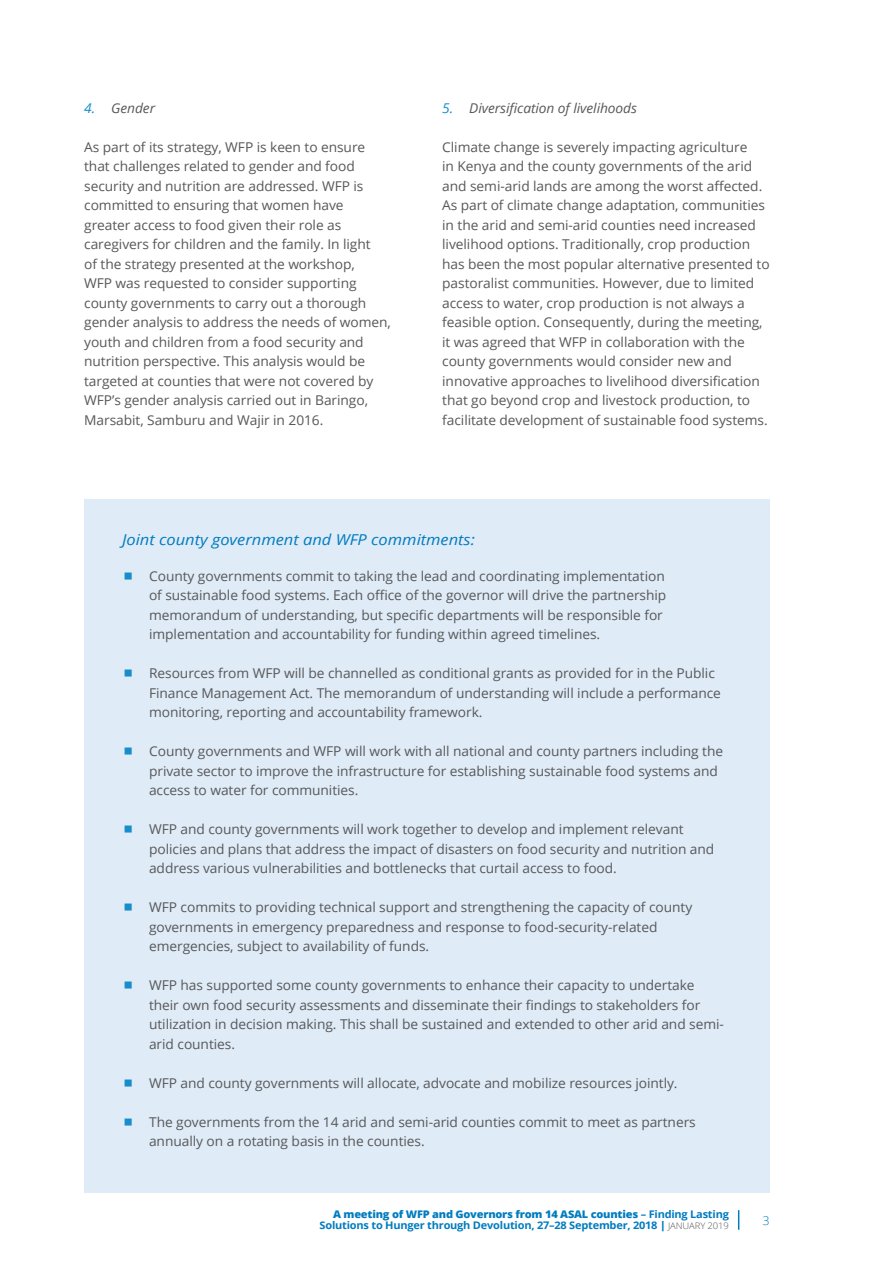
<style>
.page{position:relative;width:893px;height:1263px;background:#fff}
.page>*{position:absolute;margin:0;border:0;box-sizing:border-box;transform-origin:0 0}
.Box_Head_ITL{font:italic 15px "Open Sans";color:#007cc0;scale:1.1 1}
.BOOTY{font:13.5px/19.5px "Open Sans";letter-spacing:-.005em;color:#57585a}
.t1{font:italic 13.5px "Open Sans";letter-spacing:-.005em;color:#57585a}
.t2{font:300 12px "Open Sans";color:#007cc0;scale:1.05 1}
.t3{font:700 10.5px/10.5px "Open Sans";letter-spacing:-.02em;color:#007cc0;text-align:right;scale:1.05 1}
.s1{color:#178dca}
.s2{font-weight:800}
.s3{font-weight:300;font-size:9px;color:#57585a}
</style>
<div class="page">
<svg style="left:738px;top:1210px;width:1px;height:20px"></svg>
<div style="left:84px;top:499px;width:686px;height:694px;background:#dfebf6"></div>
<p class="t1" style="left:84px;top:98px;width:72px"><span class="s1">4.</span> Gender</p>
<p class="BOOTY" style="left:84px;top:137px;width:308px">As part of its strategy, WFP is keen to ensure that challenges related to gender and food security and nutrition are addressed. WFP is committed to ensuring that women have greater access to food given their role as caregivers for children and the family. In light<br>of the strategy presented at the workshop,<br>WFP was requested to consider supporting county governments to carry out a thorough gender analysis to address the needs of women, youth and children from a food security and nutrition perspective. This analysis would be targeted at counties that were not covered by WFP’s gender analysis carried out in Baringo, Marsabit, Samburu and Wajir in 2016.</p>
<p class="t1" style="left:442px;top:98px;width:196px"><span class="s1">5.</span> Diversification of livelihoods</p>
<p class="BOOTY" style="left:442px;top:137px;width:329px">Climate change is severely impacting agriculture<br>in Kenya and the county governments of the arid and semi-arid lands are among the worst affected.<br>As part of climate change adaptation, communities in the arid and semi-arid counties need increased livelihood options. Traditionally, crop production has been the most popular alternative presented to pastoralist communities. However, due to limited access to water, crop production is not always a feasible option. Consequently, during the meeting, it was agreed that WFP in collaboration with the county governments would consider new and innovative approaches to livelihood diversification that go beyond crop and livestock production, to facilitate development of sustainable food systems.</p>
<p class="Box_Head_ITL" style="left:122px;top:529px;width:322px">Joint county government and WFP commitments:</p>
<p class="BOOTY" style="left:149px;top:566px;width:519px">County governments commit to taking the lead and coordinating implementation of sustainable food systems. Each office of the governor will drive the partnership memorandum of understanding, but specific departments will be responsible for implementation and accountability for funding within agreed timelines.</p>
<p class="BOOTY" style="left:149px;top:663px;width:573px">Resources from WFP will be channelled as conditional grants as provided for in the Public<br>Finance Management Act. The memorandum of understanding will include a performance monitoring, reporting and accountability framework.</p>
<p class="BOOTY" style="left:149px;top:741px;width:576px">County governments and WFP will work with all national and county partners including the private sector to improve the infrastructure for establishing sustainable food systems and access to water for communities.</p>
<p class="BOOTY" style="left:149px;top:819px;width:567px">WFP and county governments will work together to develop and implement relevant policies and plans that address the impact of disasters on food security and nutrition and address various vulnerabilities and bottlenecks that curtail access to food.</p>
<p class="BOOTY" style="left:149px;top:897px;width:545px">WFP commits to providing technical support and strengthening the capacity of county governments in emergency preparedness and response to food-security-related emergencies, subject to availability of funds.</p>
<p class="BOOTY" style="left:149px;top:975px;width:576px">WFP has supported some county governments to enhance their capacity to undertake their own food security assessments and disseminate their findings to stakeholders for utilization in decision making. This shall be sustained and extended to other arid and semi&shy;arid counties.</p>
<p class="BOOTY" style="left:149px;top:1073px;width:530px">WFP and county governments will allocate, advocate and mobilize resources jointly.</p>
<p class="BOOTY" style="left:149px;top:1112px;width:548px">The governments from the 14 arid and semi-arid counties commit to meet as partners annually on a rotating basis in the counties.</p>
<p class="t3" style="left:320px;top:1209px;width:391px"><span class="s2">A meeting of WFP and Governors from 14 ASAL counties</span> – Finding Lasting<br>Solutions to Hunger through Devolution, 27–28 September, 2018 <span class="s2">|</span> <span class="s3">JANUARY 2019</span></p>
<p class="t2" style="left:762px;top:1212px;width:8px">3</p>
</div>
